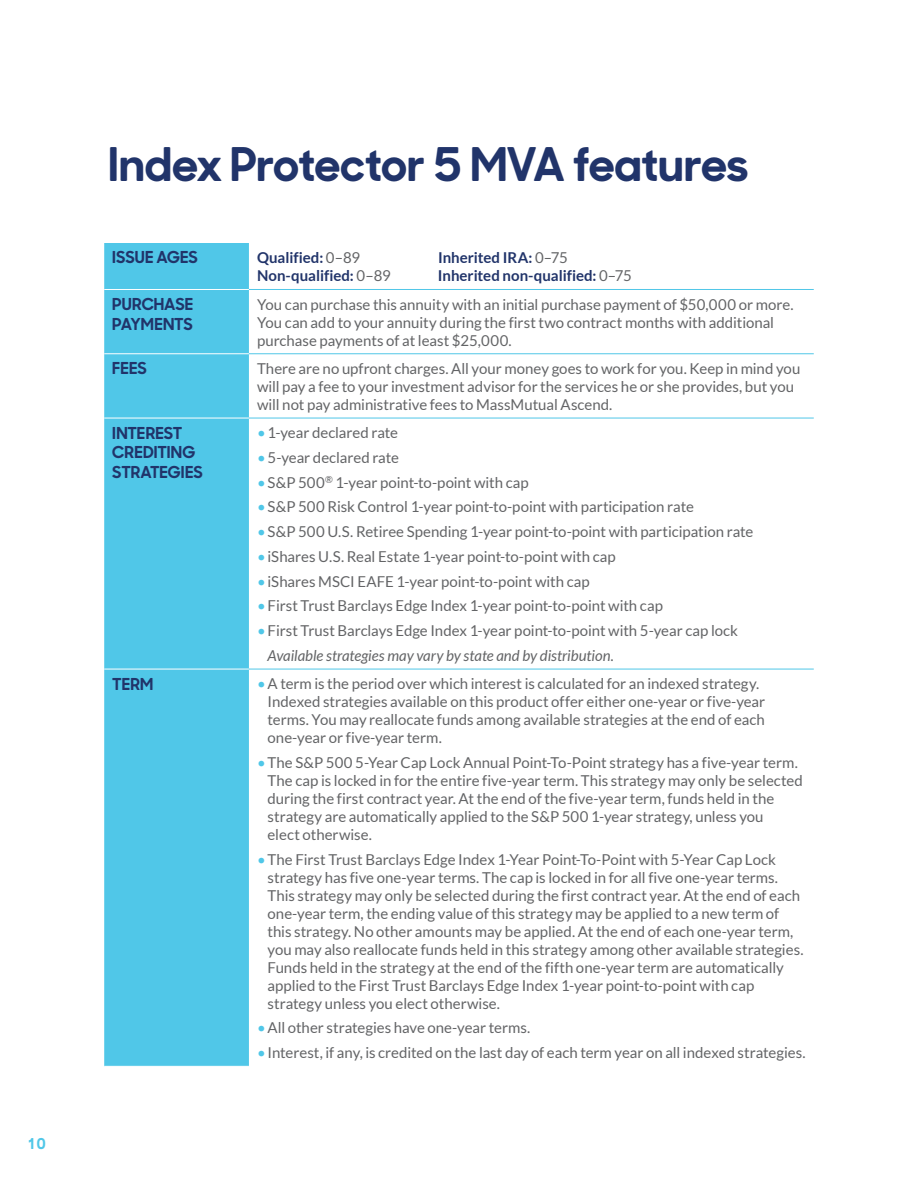
<style>
.page{position:relative;width:918px;height:1188px;background:#fff}
.page>*{position:absolute;margin:0;border:0;box-sizing:border-box;transform-origin:0 0}
.t1{font:700 46.5px "MM Sharp Sans";letter-spacing:-.015em;color:#21346a}
.t2{font:700 16.5px/19.8px "MM Sharp Sans";color:#21346a}
.t3{font:15px/18px "Lato";letter-spacing:-.005em;color:#636466}
.t4{font:700 15px "Lato";color:#21346a}
.t5{font:700 15px "MM Sharp Sans";color:#50c7e8}
.s1{font-weight:400;color:#636466}
.s2{color:#50c7e8}
.s3{font-style:italic}
</style>
<div class="page">
<svg style="left:104px;top:243px;width:145px;height:823px;background:#57c9e8"></svg>
<hr style="left:249px;top:289px;width:565px;height:1px;background:#50c7e8">
<hr style="left:249px;top:354px;width:565px;height:1px;background:#50c7e8">
<hr style="left:249px;top:418px;width:565px;height:1px;background:#50c7e8">
<hr style="left:104px;top:289px;width:145px;height:1px;background:#fff">
<hr style="left:104px;top:354px;width:145px;height:1px;background:#fff">
<hr style="left:104px;top:418px;width:145px;height:1px;background:#fff">
<hr style="left:104px;top:669px;width:145px;height:1px;background:#fff">
<hr style="left:249px;top:669px;width:565px;height:1px;background:#50c7e8">
<p class="t5" style="left:27px;top:1131px;width:21px">10</p>
<h1 class="t1" style="left:108px;top:125px;width:642px">Index Protector 5 MVA features</h1>
<p class="t2" style="left:112px;top:246px;width:87px">ISSUE AGES</p>
<p class="t4" style="left:257px;top:249px;width:105px">Qualified: <span class="s1">0–89</span></p>
<p class="t4" style="left:438px;top:249px;width:131px">Inherited IRA: <span class="s1">0–75</span></p>
<p class="t4" style="left:257px;top:267px;width:135px">Non-qualified: <span class="s1">0–89</span></p>
<p class="t4" style="left:438px;top:267px;width:195px">Inherited non-qualified: <span class="s1">0–75</span></p>
<p class="t2" style="left:112px;top:293px;width:82px">PURCHASE<br>PAYMENTS</p>
<p class="t3" style="left:257px;top:295px;width:538px">You can purchase this annuity with an initial purchase payment of $50,000 or more.<br>You can add to your annuity during the first two contract months with additional purchase payments of at least $25,000.</p>
<p class="t2" style="left:112px;top:357px;width:36px">FEES</p>
<p class="t3" style="left:257px;top:359px;width:545px">There are no upfront charges. All your money goes to work for you. Keep in mind you will pay a fee to your investment advisor for the services he or she provides, but you will not pay administrative fees to MassMutual Ascend.</p>
<p class="t2" style="left:112px;top:421px;width:92px">INTEREST<br>CREDITING<br>STRATEGIES</p>
<p class="t3" style="left:257px;top:424px;width:143px"><span class="s2">•</span>1-year declared rate</p>
<p class="t3" style="left:257px;top:448px;width:144px"><span class="s2">•</span>5-year declared rate</p>
<p class="t3" style="left:257px;top:473px;width:273px"><span class="s2">•</span>S&amp;P 500<sup>®</sup> 1-year point-to-point with cap</p>
<p class="t3" style="left:257px;top:498px;width:438px"><span class="s2">•</span>S&amp;P 500 Risk Control 1-year point-to-point with participation rate</p>
<p class="t3" style="left:257px;top:523px;width:498px"><span class="s2">•</span>S&amp;P 500 U.S. Retiree Spending 1-year point-to-point with participation rate</p>
<p class="t3" style="left:257px;top:547px;width:360px"><span class="s2">•</span>iShares U.S. Real Estate 1-year point-to-point with cap</p>
<p class="t3" style="left:257px;top:572px;width:334px"><span class="s2">•</span>iShares MSCI EAFE 1-year point-to-point with cap</p>
<p class="t3" style="left:257px;top:597px;width:407px"><span class="s2">•</span>First Trust Barclays Edge Index 1-year point-to-point with cap</p>
<p class="t3" style="left:267px;top:618px;width:472px;line-height:24.8px;text-indent:-10px"><span class="s2">•</span>First Trust Barclays Edge Index 1-year point-to-point with 5-year cap lock<br><span class="s3">Available strategies may vary by state and by distribution.</span></p>
<p class="t2" style="left:112px;top:672px;width:42px">TERM</p>
<p class="t3" style="left:268px;top:675px;width:499px;text-indent:-10px"><span class="s2">•</span>A term is the period over which interest is calculated for an indexed strategy.<br>Indexed strategies available on this product offer either one-year or five-year terms. You may reallocate funds among available strategies at the end of each one-year or five-year term.</p>
<p class="t3" style="left:268px;top:753px;width:537px;text-indent:-10px"><span class="s2">•</span>The S&amp;P 500 5-Year Cap Lock Annual Point-To-Point strategy has a five-year term.<br>The cap is locked in for the entire five-year term. This strategy may only be selected during the first contract year. At the end of the five-year term, funds held in the strategy are automatically applied to the S&amp;P 500 1-year strategy, unless you<br>elect otherwise.</p>
<p class="t3" style="left:268px;top:850px;width:537px;text-indent:-10px"><span class="s2">•</span>The First Trust Barclays Edge Index 1-Year Point-To-Point with 5-Year Cap Lock strategy has five one-year terms. The cap is locked in for all five one-year terms.<br>This strategy may only be selected during the first contract year. At the end of each one-year term, the ending value of this strategy may be applied to a new term of this strategy. No other amounts may be applied. At the end of each one-year term, you may also reallocate funds held in this strategy among other available strategies.<br>Funds held in the strategy at the end of the fifth one-year term are automatically applied to the First Trust Barclays Edge Index 1-year point-to-point with cap strategy unless you elect otherwise.</p>
<p class="t3" style="left:257px;top:1019px;width:275px"><span class="s2">•</span>All other strategies have one-year terms.</p>
<p class="t3" style="left:257px;top:1044px;width:550px"><span class="s2">•</span>Interest, if any, is credited on the last day of each term year on all indexed strategies.</p>
</div>
